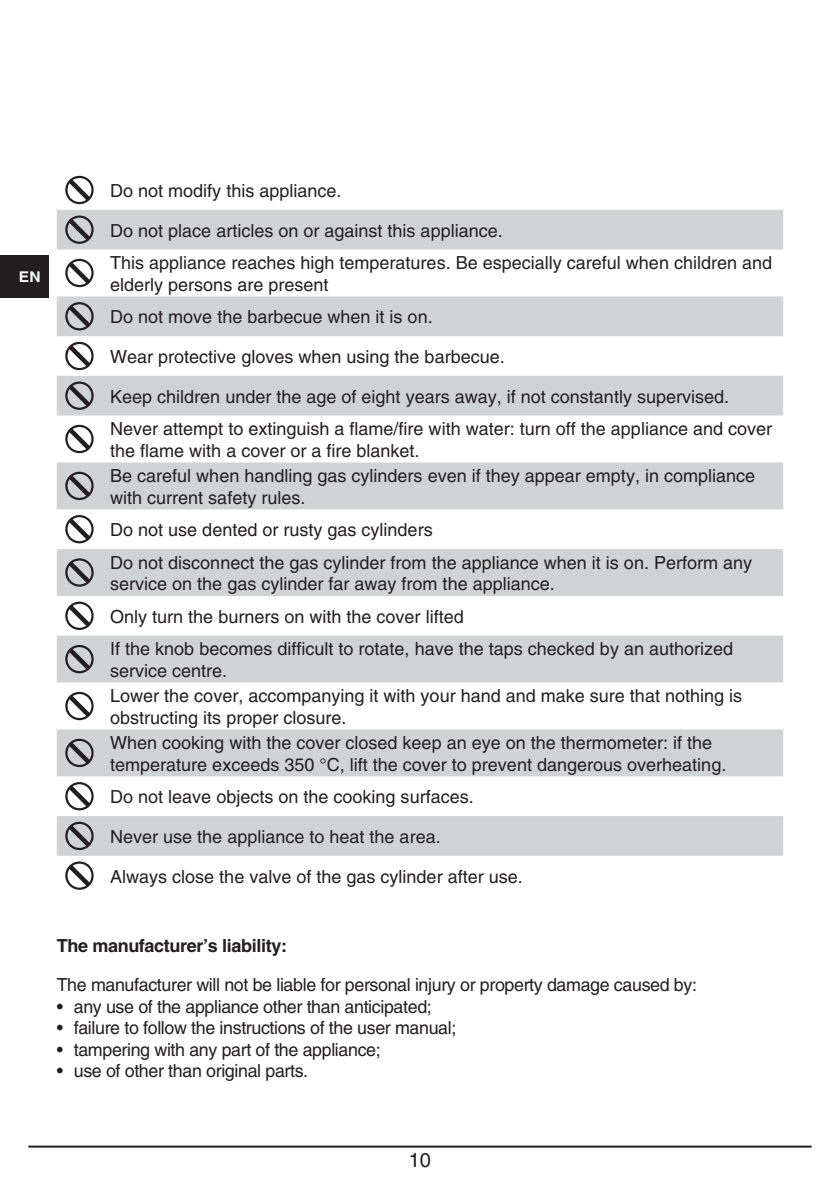
<style>
.page{position:relative;width:840px;height:1191px;background:#fff}
.page>*{position:absolute;margin:0;border:0;box-sizing:border-box;transform-origin:0 0}
.t1{font:20px "Helvetica";color:#231f20}
.t2{font:18px/32.4px "Helvetica";color:#231f20}
.t3{font:18px "Helvetica";letter-spacing:-.02em;color:#231f20}
.t4{font:700 18px "Helvetica";letter-spacing:-.02em;color:#231f20}
.t5{font:700 14.8px "Helvetica";color:#fff;scale:1.05 1}
</style>
<div class="page">
<hr style="left:28px;top:1145px;width:783px;height:2px;background:#231f20">
<div style="left:0;top:255px;width:48px;height:43px;background:#231f20"></div>
<svg style="left:57px;top:210px;width:725px;height:645px;fill:#d1d2d4"></svg>
<svg style="left:65px;top:176px;width:29px;height:28px"></svg>
<svg style="left:64px;top:215px;width:31px;height:29px"></svg>
<svg style="left:64px;top:259px;width:31px;height:28px"></svg>
<svg style="left:64px;top:302px;width:31px;height:28px"></svg>
<svg style="left:64px;top:342px;width:31px;height:28px"></svg>
<svg style="left:64px;top:381px;width:31px;height:29px"></svg>
<svg style="left:64px;top:425px;width:31px;height:28px"></svg>
<svg style="left:64px;top:472px;width:31px;height:28px"></svg>
<svg style="left:64px;top:515px;width:31px;height:28px"></svg>
<svg style="left:64px;top:558px;width:31px;height:28px"></svg>
<svg style="left:64px;top:601px;width:31px;height:29px"></svg>
<svg style="left:64px;top:645px;width:31px;height:28px"></svg>
<svg style="left:64px;top:692px;width:31px;height:28px"></svg>
<svg style="left:64px;top:738px;width:31px;height:29px"></svg>
<svg style="left:64px;top:782px;width:31px;height:28px"></svg>
<svg style="left:64px;top:821px;width:31px;height:29px"></svg>
<svg style="left:65px;top:861px;width:29px;height:28px"></svg>
<p class="t5" style="left:19px;top:268px;width:22px">EN</p>
<p class="t2" style="left:110px;top:174px;width:233px">Do not modify this appliance.</p>
<p class="t2" style="left:110px;top:214px;width:663px">Do not place articles on or against this appliance.<br>This appliance reaches high temperatures. Be especially careful when children and</p>
<p class="t2" style="left:110px;top:268px;width:324px">elderly persons are present<br>Do not move the barbecue when it is on.</p>
<p class="t2" style="left:110px;top:340px;width:396px">Wear protective gloves when using the barbecue.</p>
<p class="t2" style="left:110px;top:380px;width:663px">Keep children under the age of eight years away, if not constantly supervised.<br>Never attempt to extinguish a flame/fire with water: turn off the appliance and cover</p>
<p class="t2" style="left:110px;top:438px;width:646px;line-height:25.2px">the flame with a cover or a fire blanket.<br>Be careful when handling gas cylinders even if they appear empty, in compliance</p>
<p class="t2" style="left:110px;top:481px;width:643px">with current safety rules.<br>Do not use dented or rusty gas cylinders<br>Do not disconnect the gas cylinder from the appliance when it is on. Perform any</p>
<p class="t2" style="left:110px;top:568px;width:624px">service on the gas cylinder far away from the appliance.<br>Only turn the burners on with the cover lifted<br>If the knob becomes difficult to rotate, have the taps checked by an authorized</p>
<p class="t2" style="left:110px;top:658px;width:633px;line-height:25.2px">service centre.<br>Lower the cover, accompanying it with your hand and make sure that nothing is</p>
<p class="t2" style="left:110px;top:705px;width:603px;line-height:25.2px">obstructing its proper closure.<br>When cooking with the cover closed keep an eye on the thermometer: if the</p>
<p class="t2" style="left:110px;top:748px;width:617px">temperature exceeds 350 °C, lift the cover to prevent dangerous overheating.<br>Do not leave objects on the cooking surfaces.</p>
<p class="t2" style="left:110px;top:820px;width:332px">Never use the appliance to heat the area.</p>
<p class="t2" style="left:110px;top:860px;width:414px">Always close the valve of the gas cylinder after use.</p>
<p class="t4" style="left:57px;top:935px;width:231px">The manufacturer’s liability:</p>
<p class="t3" style="left:57px;top:974px;width:641px">The manufacturer will not be liable for personal injury or property damage caused by:</p>
<p class="t3" style="left:57px;top:995px;width:376px">• any use of the appliance other than anticipated;</p>
<p class="t3" style="left:57px;top:1017px;width:401px">• failure to follow the instructions of the user manual;</p>
<p class="t3" style="left:57px;top:1039px;width:325px">• tampering with any part of the appliance;</p>
<p class="t3" style="left:57px;top:1060px;width:253px">• use of other than original parts.</p>
<p class="t1" style="left:408px;top:1148px;width:24px">10</p>
</div>
